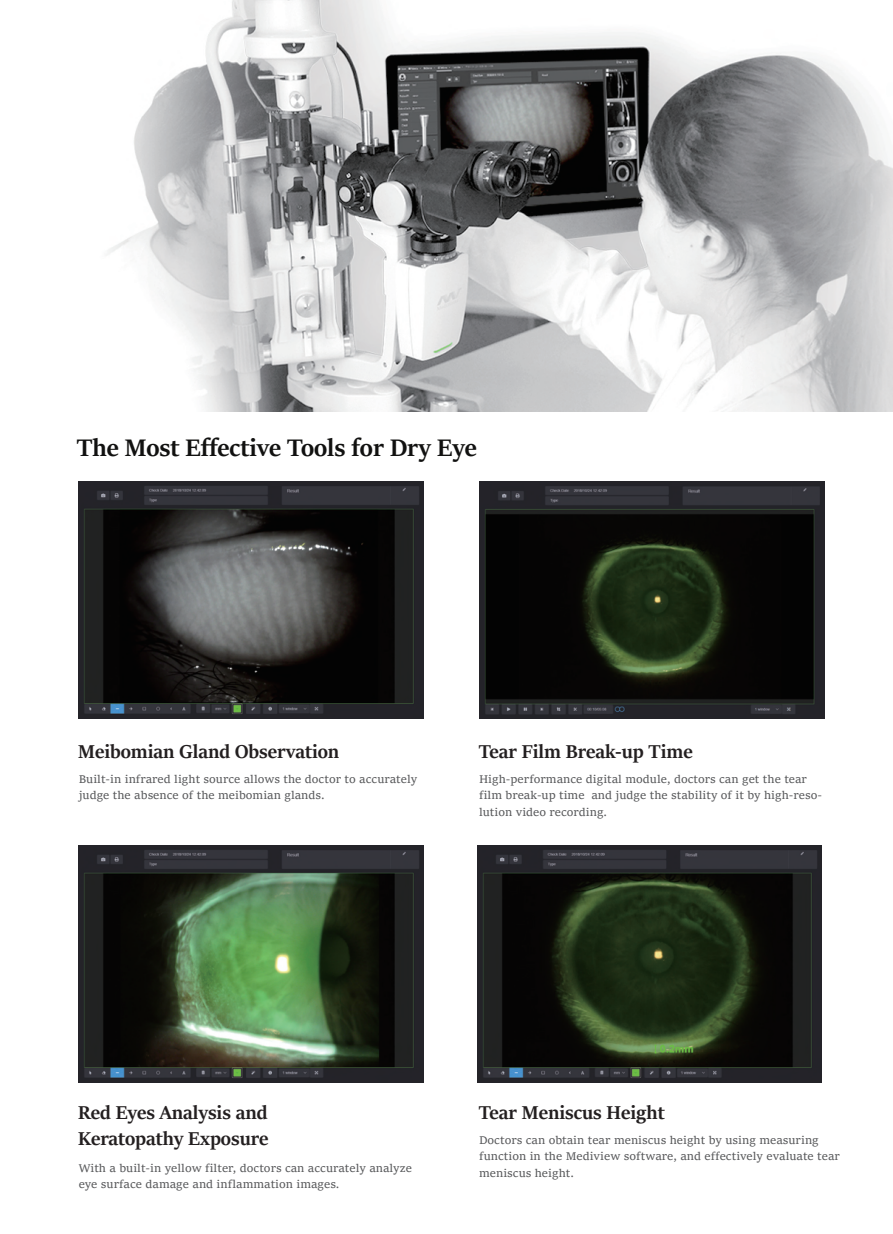
<style>
.page{position:relative;width:893px;height:1234px;background:#fff}
.page>*{position:absolute;margin:0;border:0;box-sizing:border-box;transform-origin:0 0}
.t1{font:700 27px "Sitka Banner";color:#111110}
.t2{font:700 21px/25.5px "Sitka Banner";color:#231f20}
.t3{font:12px/16.5px "Sitka Text";color:#57585a}
</style>
<div class="page">
<img style="left:78px;top:481px;width:345px;height:238px">
<img style="left:480px;top:481px;width:345px;height:238px">
<img style="left:477px;top:845px;width:345px;height:238px">
<img style="left:78px;top:845px;width:345px;height:238px">
<img style="left:107px;top:0;width:786px;height:411px">
<h1 class="t1" style="left:77px;top:429px;width:401px">The Most Effective Tools for Dry Eye</h1>
<h2 class="t2" style="left:78px;top:737px;width:263px">Meibomian Gland Observation</h2>
<p class="t3" style="left:79px;top:769px;width:340px">Built-in infrared light source allows the doctor to accurately judge the absence of the meibomian glands.</p>
<h2 class="t2" style="left:479px;top:737px;width:216px">Tear Film Break-up Time</h2>
<p class="t3" style="left:479px;top:769px;width:344px">High-performance digital module, doctors can get the tear film break-up time and judge the stability of it by high-reso&shy;lution video recording.</p>
<h2 class="t2" style="left:78px;top:1099px;width:192px">Red Eyes Analysis and<br>Keratopathy Exposure</h2>
<p class="t3" style="left:79px;top:1159px;width:335px">With a built-in yellow filter, doctors can accurately analyze eye surface damage and inflammation images.</p>
<h2 class="t2" style="left:479px;top:1099px;width:187px">Tear Meniscus Height</h2>
<p class="t3" style="left:479px;top:1131px;width:362px">Doctors can obtain tear meniscus height by using measuring function in the Mediview software, and effectively evaluate tear meniscus height.</p>
</div>
